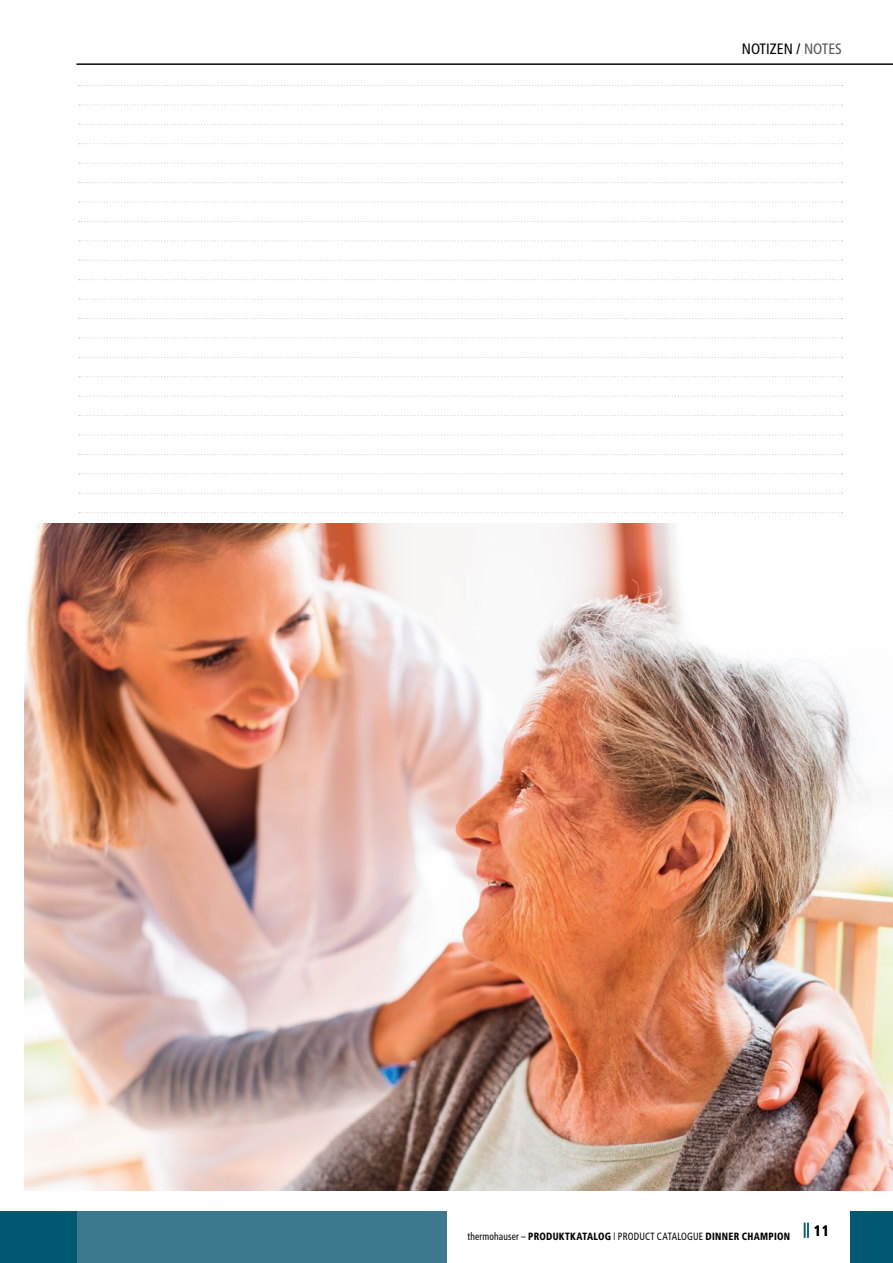
<style>
.page{position:relative;width:893px;height:1263px;background:#fff}
.page>*{position:absolute;margin:0;border:0;box-sizing:border-box;transform-origin:0 0}
.t1{font:condensed 15px "Frutiger";color:#000}
.t2{font:700 condensed 15px "Frutiger";color:#005871}
.t3{font:condensed 10.5px "Frutiger";letter-spacing:.015em;color:#000;scale:.9 1}
.s1{color:#565656}
.s2{font-weight:900}
.s3{font-family:"Century Gothic";font-stretch:normal}
.s4{color:#000}
</style>
<div class="page">
<div style="left:0;top:1212px;width:77px;height:51px;background:#005871"></div>
<hr style="left:77px;top:64px;width:816px;height:1px;background:#000">
<div style="left:850px;top:1212px;width:43px;height:51px;background:#005871"></div>
<img style="left:24px;top:524px;width:869px;height:667px">
<div style="left:77px;top:1212px;width:369px;height:51px;background:#3e788f"></div>
<svg style="left:79px;top:85px;width:763px;height:1px"></svg>
<svg style="left:79px;top:104px;width:763px;height:1px"></svg>
<svg style="left:79px;top:124px;width:763px;height:1px"></svg>
<svg style="left:79px;top:143px;width:763px;height:1px"></svg>
<svg style="left:79px;top:163px;width:763px;height:1px"></svg>
<svg style="left:79px;top:182px;width:763px;height:1px"></svg>
<svg style="left:79px;top:202px;width:763px;height:1px"></svg>
<svg style="left:79px;top:221px;width:763px;height:1px"></svg>
<svg style="left:79px;top:240px;width:763px;height:1px"></svg>
<svg style="left:79px;top:260px;width:763px;height:1px"></svg>
<svg style="left:79px;top:279px;width:763px;height:1px"></svg>
<svg style="left:79px;top:299px;width:763px;height:1px"></svg>
<svg style="left:79px;top:318px;width:763px;height:1px"></svg>
<svg style="left:79px;top:337px;width:763px;height:1px"></svg>
<svg style="left:79px;top:357px;width:763px;height:1px"></svg>
<svg style="left:79px;top:376px;width:763px;height:1px"></svg>
<svg style="left:79px;top:396px;width:763px;height:1px"></svg>
<svg style="left:79px;top:415px;width:763px;height:1px"></svg>
<svg style="left:79px;top:435px;width:763px;height:1px"></svg>
<svg style="left:79px;top:454px;width:763px;height:1px"></svg>
<svg style="left:79px;top:473px;width:763px;height:1px"></svg>
<svg style="left:79px;top:493px;width:763px;height:1px"></svg>
<svg style="left:79px;top:512px;width:763px;height:1px"></svg>
<h1 class="t1" style="left:742px;top:40px;width:100px">Notizen / <span class="s1">notes</span></h1>
<p class="t3" style="left:467px;top:1230px;width:360px">thermohauser – <span class="s2">PRODUKTKATALOG</span> <span class="s3">l</span> PRODUCT CATALOGUE <span class="s2">DINNER CHAMPION</span></p>
<h1 class="t2" style="left:803px;top:1220px;width:28px">|| <span class="s4">11</span></h1>
</div>
